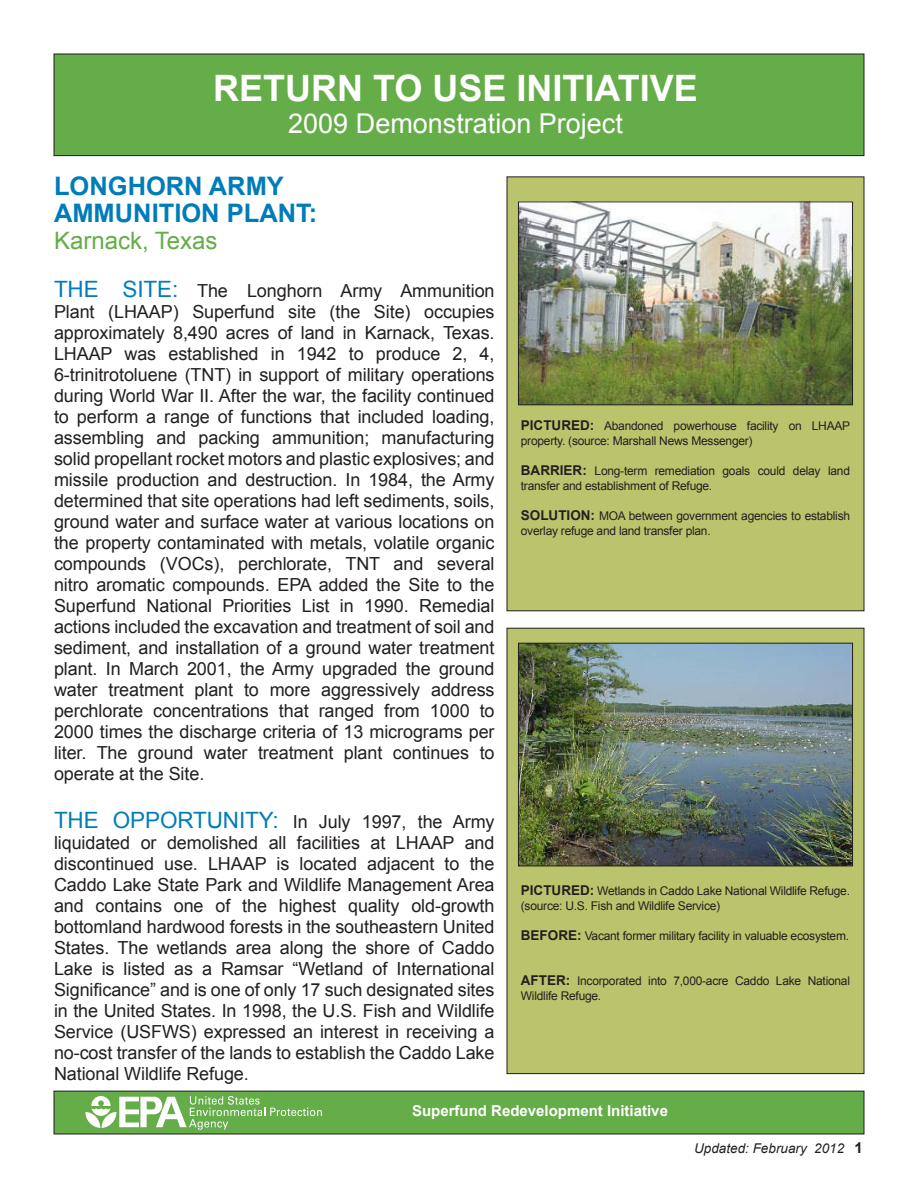
<style>
.page{position:relative;width:918px;height:1188px;background:#fff}
.page>*{position:absolute;margin:0;border:0;box-sizing:border-box;transform-origin:0 0}
.t1{font:700 36.3px "Arial";color:#fff}
.t2{font:27.3px "Arial";color:#fff}
.t3{font:700 25.5px "Arial";color:#007cb9}
.t4{font:24px "Arial";color:#65ad48}
.t5{font:18px/21px "Arial";letter-spacing:-.005em;color:#231f20;text-align:justify}
.t6{font:700 15px "Arial";color:#fff}
.t7{font:700 15px "Arial";color:#231f20}
.t8{font:italic 13.5px "Arial";color:#231f20}
.t9{font:12px/15px "Arial";letter-spacing:-.02em;color:#231f20}
.s1{font-size:22.5px;color:#007cb9}
.s2{font-weight:700;font-size:13.5px}
</style>
<div class="page">
<div style="left:54px;top:1091px;width:810px;height:43px;background:#65ad48"></div>
<div style="left:54px;top:1091px;width:810px;height:43px;border:1px solid #231f20"></div>
<svg style="left:85px;top:1096px;width:237px;height:34px"></svg>
<div style="left:507px;top:628px;width:357px;height:446px;background:#bac46d"></div>
<div style="left:507px;top:628px;width:357px;height:446px;border:1px solid #231f20"></div>
<div style="left:507px;top:177px;width:357px;height:434px;background:#bac46d"></div>
<div style="left:54px;top:54px;width:810px;height:102px;background:#65ad48"></div>
<div style="left:54px;top:54px;width:810px;height:102px;border:1px solid #231f20"></div>
<img style="left:520px;top:204px;width:331px;height:199px">
<div style="left:518px;top:202px;width:335px;height:203px;border:1px solid #231f20"></div>
<img style="left:520px;top:645px;width:331px;height:219px">
<div style="left:518px;top:643px;width:335px;height:223px;border:1px solid #231f20"></div>
<p class="t1" style="left:213px;top:64px;width:486px">RETURN TO USE INITIATIVE</p>
<p class="t2" style="left:288px;top:106px;width:336px">2009 Demonstration Project</p>
<p class="t3" style="left:54px;top:169px;width:231px">LONGHORN ARMY</p>
<p class="t3" style="left:54px;top:196px;width:265px">AMMUNITION PLANT:</p>
<p class="t4" style="left:54px;top:225px;width:165px">Karnack, Texas</p>
<p class="t5" style="left:54px;top:280px;width:442px"><span class="s1">THE SITE:</span> The Longhorn Army Ammunition Plant (LHAAP) Superfund site (the Site) occupies approximately 8,490 acres of land in Karnack, Texas.<br>LHAAP was established in 1942 to produce 2, 4, 6-trinitrotoluene (TNT) in support of military operations during World War II. After the war, the facility continued to perform a range of functions that included loading, assembling and packing ammunition; manufacturing solid propellant rocket motors and plastic explosives; and missile production and destruction. In 1984, the Army determined that site operations had left sediments, soils, ground water and surface water at various locations on the property contaminated with metals, volatile organic compounds (VOCs), perchlorate, TNT and several nitro aromatic compounds. EPA added the Site to the Superfund National Priorities List in 1990. Remedial actions included the excavation and treatment of soil and sediment, and installation of a ground water treatment plant. In March 2001, the Army upgraded the ground water treatment plant to more aggressively address perchlorate concentrations that ranged from 1000 to 2000 times the discharge criteria of 13 micrograms per liter. The ground water treatment plant continues to operate at the Site.</p>
<p class="t5" style="left:54px;top:811px;width:442px"><span class="s1">THE OPPORTUNITY:</span> In July 1997, the Army liquidated or demolished all facilities at LHAAP and discontinued use. LHAAP is located adjacent to the Caddo Lake State Park and Wildlife Management Area and contains one of the highest quality old-growth bottomland hardwood forests in the southeastern United States. The wetlands area along the shore of Caddo Lake is listed as a Ramsar “Wetland of International Significance” and is one of only 17 such designated sites in the United States. In 1998, the U.S. Fish and Wildlife Service (USFWS) expressed an interest in receiving a no-cost transfer of the lands to establish the Caddo Lake National Wildlife Refuge.</p>
<p class="t9" style="left:521px;top:418px;width:331px"><span class="s2">PICTURED:</span> Abandoned powerhouse facility on LHAAP property. (source: Marshall News Messenger)</p>
<p class="t9" style="left:521px;top:463px;width:331px"><span class="s2">BARRIER:</span> Long-term remediation goals could delay land transfer and establishment of Refuge.</p>
<p class="t9" style="left:521px;top:508px;width:331px"><span class="s2">SOLUTION:</span> MOA between government agencies to establish overlay refuge and land transfer plan.</p>
<p class="t9" style="left:521px;top:883px;width:331px"><span class="s2">PICTURED:</span> Wetlands in Caddo Lake National Wildlife Refuge. (source: U.S. Fish and Wildlife Service)</p>
<p class="t9" style="left:521px;top:928px;width:330px"><span class="s2">BEFORE:</span> Vacant former military facility in valuable ecosystem.</p>
<p class="t9" style="left:521px;top:973px;width:331px"><span class="s2">AFTER:</span> Incorporated into 7,000-acre Caddo Lake National<br>Wildlife Refuge.</p>
<p class="t6" style="left:412px;top:1101px;width:257px">Superfund Redevelopment Initiative</p>
<p class="t8" style="left:694px;top:1139px;width:152px">Updated: February 2012</p>
<p class="t7" style="left:854px;top:1138px;width:10px">1</p>
</div>
